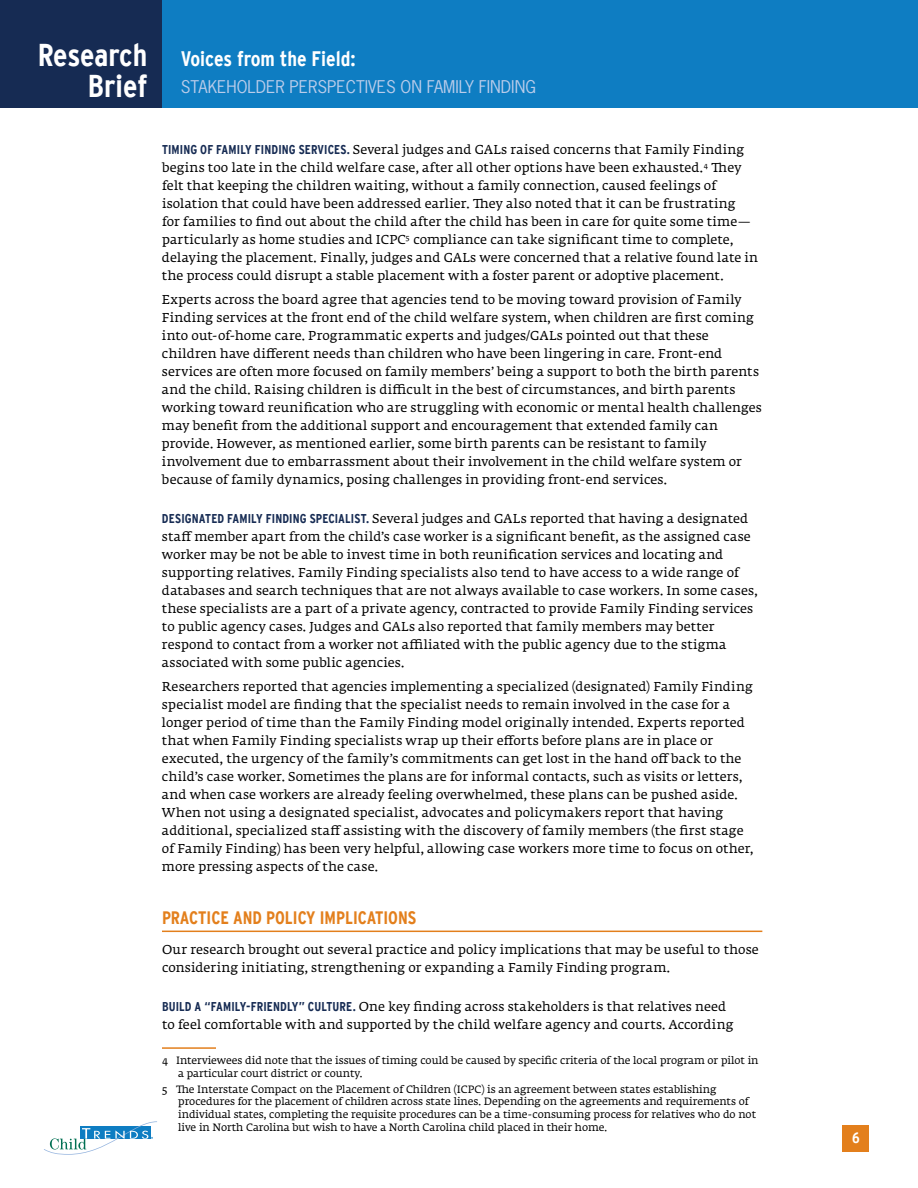
<style>
.page{position:relative;width:918px;height:1188px;background:#fff}
.page>*{position:absolute;margin:0;border:0;box-sizing:border-box;transform-origin:0 0}
.t1{font:700 condensed 31.5px/31.5px "Interstate";letter-spacing:-.005em;color:#fff;text-align:right}
.t2{font:700 condensed 21px "Interstate";color:#fff}
.t3{font:700 condensed 18px "Interstate";color:#e37f1c}
.t4{font:16.5px "News Gothic Std";color:#baccea}
.t5{font:700 condensed 15px "Interstate";color:#fff}
.t6{font:12.75px/18px "Fedra Serif A Std";letter-spacing:.015em;color:#000}
.t7{font:10.5px/12.8px "Fedra Serif A Std";color:#000}
.s1{font-family:"Interstate";font-weight:700;font-stretch:condensed;color:#162b53}
</style>
<div class="page">
<div style="left:0;top:0;width:918px;height:108px;background:#0e7dc2"></div>
<div style="left:842px;top:1125px;width:27px;height:27px;background:#e37f1c"></div>
<div style="left:0;top:0;width:162px;height:108px;background:#162b53"></div>
<svg style="left:44px;top:1121px;width:113px;height:34px"></svg>
<hr style="left:162px;top:931px;width:600px;height:1px;background:#e37f1c">
<hr style="left:162px;top:1047px;width:54px;height:2px;background:#e37f1c">
<h1 class="t1" style="left:38px;top:39px;width:111px">Research<br>Brief</h1>
<h2 class="t2" style="left:181px;top:47px;width:176px">Voices from the Field:</h2>
<p class="t4" style="left:181px;top:76px;width:357px">STAKEHOLDER PERSPECTIVES ON FAMILY FINDING</p>
<p class="t6" style="left:162px;top:141px;width:598px"><span class="s1">TIMING OF FAMILY FINDING SERVICES.</span> Several judges and GALs raised concerns that Family Finding begins too late in the child welfare case, after all other options have been exhausted.<sup>4</sup> They felt that keeping the children waiting, without a family connection, caused feelings of isolation that could have been addressed earlier. They also noted that it can be frustrating<br>for families to find out about the child after the child has been in care for quite some time— particularly as home studies and ICPC<sup>5</sup> compliance can take significant time to complete, delaying the placement. Finally, judges and GALs were concerned that a relative found late in the process could disrupt a stable placement with a foster parent or adoptive placement.</p>
<p class="t6" style="left:162px;top:291px;width:601px">Experts across the board agree that agencies tend to be moving toward provision of Family Finding services at the front end of the child welfare system, when children are first coming into out-of-home care. Programmatic experts and judges/GALs pointed out that these children have different needs than children who have been lingering in care. Front-end services are often more focused on family members’ being a support to both the birth parents and the child. Raising children is difficult in the best of circumstances, and birth parents working toward reunification who are struggling with economic or mental health challenges may benefit from the additional support and encouragement that extended family can provide. However, as mentioned earlier, some birth parents can be resistant to family involvement due to embarrassment about their involvement in the child welfare system or because of family dynamics, posing challenges in providing front-end services.</p>
<p class="t6" style="left:162px;top:510px;width:597px"><span class="s1">DESIGNATED FAMILY FINDING SPECIALIST.</span> Several judges and GALs reported that having a designated staff member apart from the child’s case worker is a significant benefit, as the assigned case worker may be not be able to invest time in both reunification services and locating and supporting relatives. Family Finding specialists also tend to have access to a wide range of databases and search techniques that are not always available to case workers. In some cases, these specialists are a part of a private agency, contracted to provide Family Finding services to public agency cases. Judges and GALs also reported that family members may better respond to contact from a worker not affiliated with the public agency due to the stigma associated with some public agencies.</p>
<p class="t6" style="left:162px;top:678px;width:593px">Researchers reported that agencies implementing a specialized (designated) Family Finding specialist model are finding that the specialist needs to remain involved in the case for a longer period of time than the Family Finding model originally intended. Experts reported that when Family Finding specialists wrap up their efforts before plans are in place or executed, the urgency of the family’s commitments can get lost in the hand off back to the child’s case worker. Sometimes the plans are for informal contacts, such as visits or letters, and when case workers are already feeling overwhelmed, these plans can be pushed aside.<br>When not using a designated specialist, advocates and policymakers report that having additional, specialized staff assisting with the discovery of family members (the first stage of Family Finding) has been very helpful, allowing case workers more time to focus on other, more pressing aspects of the case.</p>
<h3 class="t3" style="left:162px;top:908px;width:256px">PRACTICE AND POLICY IMPLICATIONS</h3>
<p class="t6" style="left:162px;top:942px;width:598px">Our research brought out several practice and policy implications that may be useful to those considering initiating, strengthening or expanding a Family Finding program.</p>
<p class="t6" style="left:162px;top:999px;width:573px"><span class="s1">BUILD A “FAMILY-FRIENDLY” CULTURE.</span> One key finding across stakeholders is that relatives need to feel comfortable with and supported by the child welfare agency and courts. According</p>
<p class="t7" style="left:178px;top:1055px;width:582px;text-indent:-16px">4 Interviewees did note that the issues of timing could be caused by specific criteria of the local program or pilot in a particular court district or county.</p>
<p class="t7" style="left:178px;top:1083px;width:579px;text-indent:-16px">5 The Interstate Compact on the Placement of Children (ICPC) is an agreement between states establishing procedures for the placement of children across state lines. Depending on the agreements and requirements of individual states, completing the requisite procedures can be a time-consuming process for relatives who do not live in North Carolina but wish to have a North Carolina child placed in their home.</p>
<p class="t5" style="left:852px;top:1129px;width:9px">6</p>
</div>
